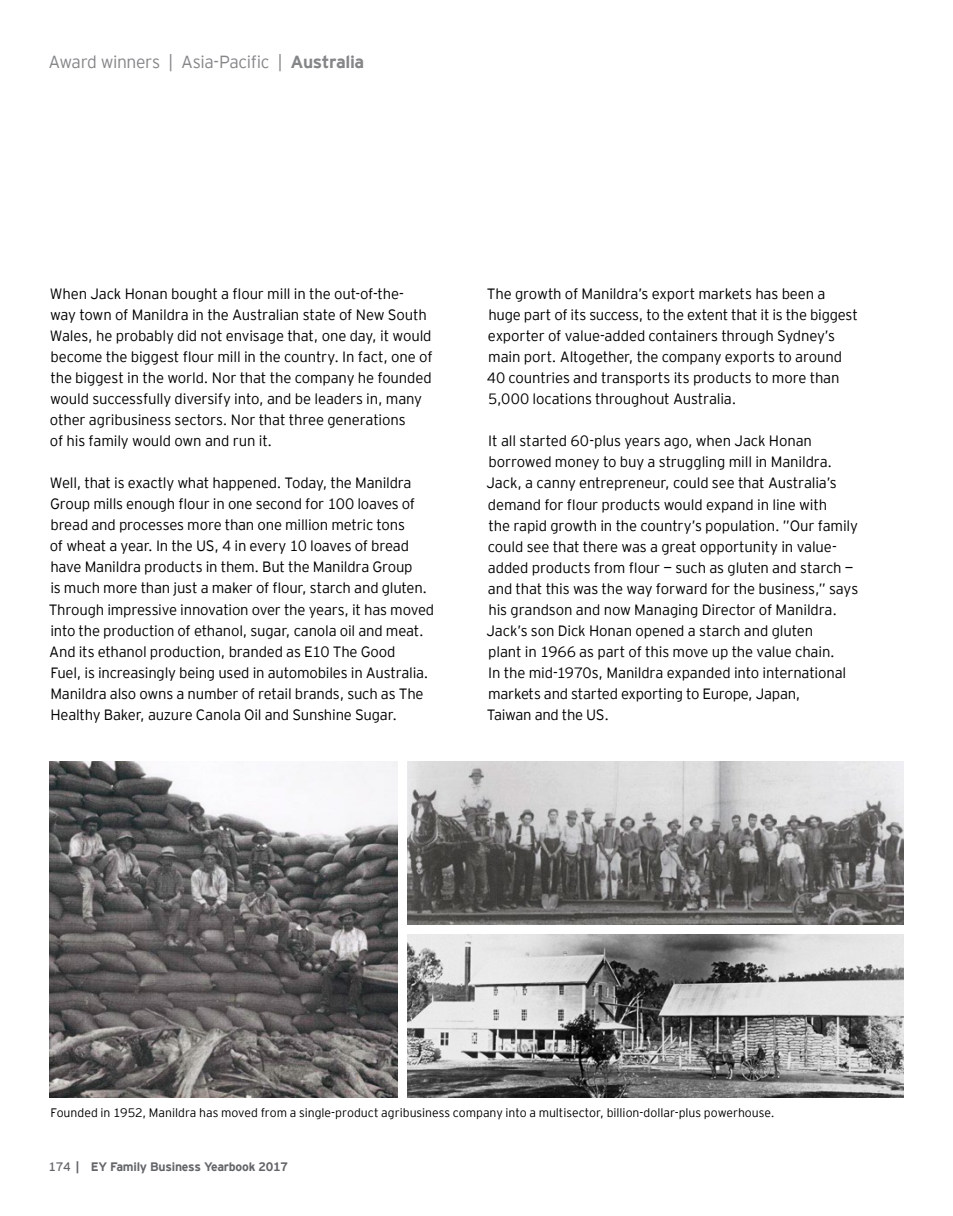
<style>
.page{position:relative;width:953px;height:1216px;background:#fff}
.page>*{position:absolute;margin:0;border:0;box-sizing:border-box;transform-origin:0 0}
.t1{font:300 17.5px "EY Interstate";letter-spacing:-.025em;color:#858688}
.t2{font:300 14.88px/21px "EY Interstate";letter-spacing:-.015em;color:#000}
.t3{font:300 12.25px "EY Interstate";color:#000}
.t4{font:700 12.25px "EY Interstate";letter-spacing:-.02em;color:#646569}
.s1{font-weight:700}
.s2{font-weight:400}
</style>
<div class="page">
<img style="left:50px;top:761px;width:347px;height:336px">
<img style="left:407px;top:934px;width:496px;height:163px">
<img style="left:407px;top:761px;width:496px;height:163px">
<p class="t1" style="left:49px;top:49px;width:317px">Award winners | Asia-Pacific | <span class="s1">Australia</span></p>
<p class="t2" style="left:50px;top:282px;width:384px">When Jack Honan bought a flour mill in the out-of-the&shy;way town of Manildra in the Australian state of New South Wales, he probably did not envisage that, one day, it would become the biggest flour mill in the country. In fact, one of the biggest in the world. Nor that the company he founded would successfully diversify into, and be leaders in, many other agribusiness sectors. Nor that three generations<br>of his family would own and run it.</p>
<p class="t2" style="left:49px;top:472px;width:387px">Well, that is exactly what happened. Today, the Manildra Group mills enough flour in one second for 100 loaves of bread and processes more than one million metric tons<br>of wheat a year. In the US, 4 in every 10 loaves of bread have Manildra products in them. But the Manildra Group<br>is much more than just a maker of flour, starch and gluten.<br>Through impressive innovation over the years, it has moved into the production of ethanol, sugar, canola oil and meat.<br>And its ethanol production, branded as E10 The Good<br>Fuel, is increasingly being used in automobiles in Australia.<br>Manildra also owns a number of retail brands, such as The Healthy Baker, auzure Canola Oil and Sunshine Sugar.</p>
<p class="t2" style="left:487px;top:283px;width:372px">The growth of Manildra’s export markets has been a huge part of its success, to the extent that it is the biggest exporter of value-added containers through Sydney’s main port. Altogether, the company exports to around 40 countries and transports its products to more than 5,000 locations throughout Australia.</p>
<p class="t2" style="left:486px;top:430px;width:373px">It all started 60-plus years ago, when Jack Honan borrowed money to buy a struggling mill in Manildra.<br>Jack, a canny entrepreneur, could see that Australia’s demand for flour products would expand in line with<br>the rapid growth in the country’s population. ”Our family could see that there was a great opportunity in value&shy;added products from flour — such as gluten and starch — and that this was the way forward for the business,” says his grandson and now Managing Director of Manildra.<br>Jack’s son Dick Honan opened a starch and gluten<br>plant in 1966 as part of this move up the value chain.<br>In the mid-1970s, Manildra expanded into international markets and started exporting to Europe, Japan,<br>Taiwan and the US.</p>
<p class="t3" style="left:51px;top:1104px;width:725px">Founded in 1952, Manildra has moved from a single-product agribusiness company into a multisector, billion-dollar-plus powerhouse.</p>
<p class="t4" style="left:48px;top:1157px;width:241px"><span class="s2">174</span> | EY Family Business Yearbook 2017</p>
</div>
